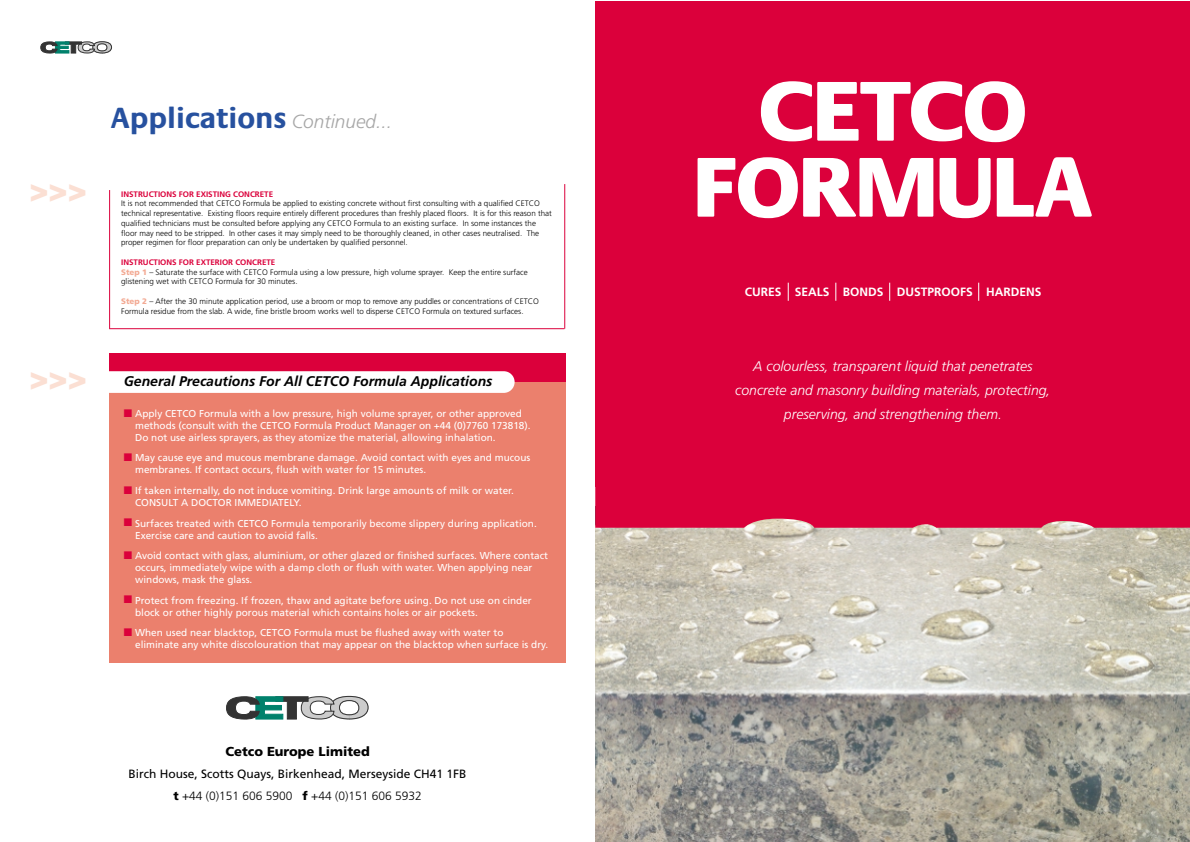
<style>
.page{position:relative;width:1190px;height:842px;background:#fff}
.page>*{position:absolute;margin:0;border:0;box-sizing:border-box;transform-origin:0 0}
.t1{font:800 88px/76px "Praxis EF";color:#fff;text-align:center}
.t2{font:900 32px "Frutiger";color:#fbdfd3}
.t3{font:700 30px "Praxis EF";color:#27519f}
.t4{font:italic 300 19px "Frutiger";color:#a6a6a6}
.t5{font:italic 300 14px/24px "Frutiger";color:#fff;text-align:center}
.t6{font:italic 700 14px "Frutiger";color:#000}
.t7{font:900 13px "Frutiger";color:#000}
.t8{font:12px/22px "Frutiger";color:#000;text-align:center}
.t9{font:700 12px "Frutiger";color:#fff}
.t10{font:10px/12px "Frutiger";color:#fff}
.t11{font:300 8px/9.7px "Frutiger";color:#000}
.t12{font:700 8px "Frutiger";color:#db003b}
.s1{font-weight:700;color:#db003b}
.s2{font-weight:900;color:#f3aa94}
.s3{color:#db003b}
.s4{font-weight:900}
.s5{font-weight:300}
</style>
<div class="page">
<img style="left:595px;top:528px;width:595px;height:314px">
<div style="left:595px;top:1px;width:595px;height:486px;background:#db003b"></div>
<svg style="left:788px;top:283px;width:1px;height:18px"></svg>
<svg style="left:836px;top:283px;width:1px;height:18px"></svg>
<svg style="left:889px;top:283px;width:1px;height:18px"></svg>
<svg style="left:978px;top:283px;width:1px;height:18px"></svg>
<svg style="left:40px;top:41px;width:72px;height:13px"></svg>
<hr style="left:109px;top:190px;width:1px;height:139px;background:#db003b">
<hr style="left:564px;top:184px;width:1px;height:145px;background:#db003b">
<hr style="left:109px;top:328px;width:455px;height:1px;background:#db003b">
<div style="left:109px;top:370px;width:456px;height:293px;background:#eb806d"></div>
<div style="left:109px;top:353px;width:456px;height:29px;background:#db003b"></div>
<div style="left:96px;top:371px;width:419px;height:22px;background:#fff;border-radius:11px"></div>
<svg style="left:226px;top:696px;width:143px;height:24px"></svg>
<div style="left:595px;top:487px;width:595px;height:41px;background:#db003b"></div>
<h2 class="t2" style="left:29px;top:177px;width:59px">&gt;&gt;&gt;</h2>
<h3 class="t3" style="left:111px;top:107px;width:177px">Applications</h3>
<h3 class="t4" style="left:292px;top:114px;width:102px">Continued...</h3>
<p class="t12" style="left:121px;top:191px;width:154px">INSTRUCTIONS FOR EXISTING CONCRETE</p>
<p class="t11" style="left:121px;top:199px;width:432px">It is not recommended that CETCO Formula be applied to existing concrete without first consulting with a qualified CETCO technical representative. Existing floors require entirely different procedures than freshly placed floors. It is for this reason that qualified technicians must be consulted before applying any CETCO Formula to an existing surface. In some instances the floor may need to be stripped. In other cases it may simply need to be thoroughly cleaned, in other cases neutralised. The proper regimen for floor preparation can only be undertaken by qualified personnel.</p>
<p class="t11" style="left:121px;top:258px;width:408px"><span class="s1">INSTRUCTIONS FOR EXTERIOR CONCRETE<br></span><span class="s2">Step 1</span> – Saturate the surface with CETCO Formula using a low pressure, high volume sprayer. Keep the entire surface glistening wet with CETCO Formula for 30 minutes.</p>
<p class="t11" style="left:121px;top:297px;width:419px"><span class="s2">Step 2</span> – After the 30 minute application period, use a broom or mop to remove any puddles or concentrations of CETCO<br>Formula residue from the slab. A wide, fine bristle broom works well to disperse CETCO Formula on textured surfaces.</p>
<h2 class="t2" style="left:29px;top:365px;width:59px">&gt;&gt;&gt;</h2>
<h3 class="t6" style="left:124px;top:376px;width:370px">General Precautions For All CETCO Formula Applications</h3>
<p class="t10" style="left:135px;top:408px;width:397px;text-indent:-11px"><span class="s3">■</span> Apply CETCO Formula with a low pressure, high volume sprayer, or other approved methods (consult with the CETCO Formula Product Manager on +44 (0)7760 173818).<br>Do not use airless sprayers, as they atomize the material, allowing inhalation.</p>
<p class="t10" style="left:135px;top:453px;width:397px;text-indent:-11px"><span class="s3">■</span> May cause eye and mucous membrane damage. Avoid contact with eyes and mucous membranes. If contact occurs, flush with water for 15 minutes.</p>
<p class="t10" style="left:135px;top:485px;width:380px;text-indent:-11px"><span class="s3">■</span> If taken internally, do not induce vomiting. Drink large amounts of milk or water.<br>CONSULT A DOCTOR IMMEDIATELY.</p>
<p class="t10" style="left:135px;top:518px;width:403px;text-indent:-11px"><span class="s3">■</span> Surfaces treated with CETCO Formula temporarily become slippery during application.<br>Exercise care and caution to avoid falls.</p>
<p class="t10" style="left:135px;top:550px;width:415px;text-indent:-11px"><span class="s3">■</span> Avoid contact with glass, aluminium, or other glazed or finished surfaces. Where contact occurs, immediately wipe with a damp cloth or flush with water. When applying near windows, mask the glass.</p>
<p class="t10" style="left:135px;top:595px;width:398px;text-indent:-11px"><span class="s3">■</span> Protect from freezing. If frozen, thaw and agitate before using. Do not use on cinder block or other highly porous material which contains holes or air pockets.</p>
<p class="t10" style="left:135px;top:627px;width:415px;text-indent:-11px"><span class="s3">■</span> When used near blacktop, CETCO Formula must be flushed away with water to eliminate any white discolouration that may appear on the blacktop when surface is dry.</p>
<h3 class="t7" style="left:225px;top:746px;width:146px">Cetco Europe Limited</h3>
<p class="t8" style="left:129px;top:764px;width:340px">Birch House, Scotts Quays, Birkenhead, Merseyside CH41 1FB <span class="s4">t</span> <span class="s5">+44 (0)151 606 5900</span> <span class="s4">f</span> <span class="s5">+44 (0)151 606 5932</span></p>
<h1 class="t1" style="left:694px;top:81px;width:399px">CETCO<br>FORMULA</h1>
<p class="t9" style="left:745px;top:287px;width:298px">CURES SEALS BONDS DUSTPROOFS HARDENS</p>
<h3 class="t5" style="left:735px;top:356px;width:317px">A colourless, transparent liquid that penetrates concrete and masonry building materials, protecting, preserving, and strengthening them.</h3>
</div>
